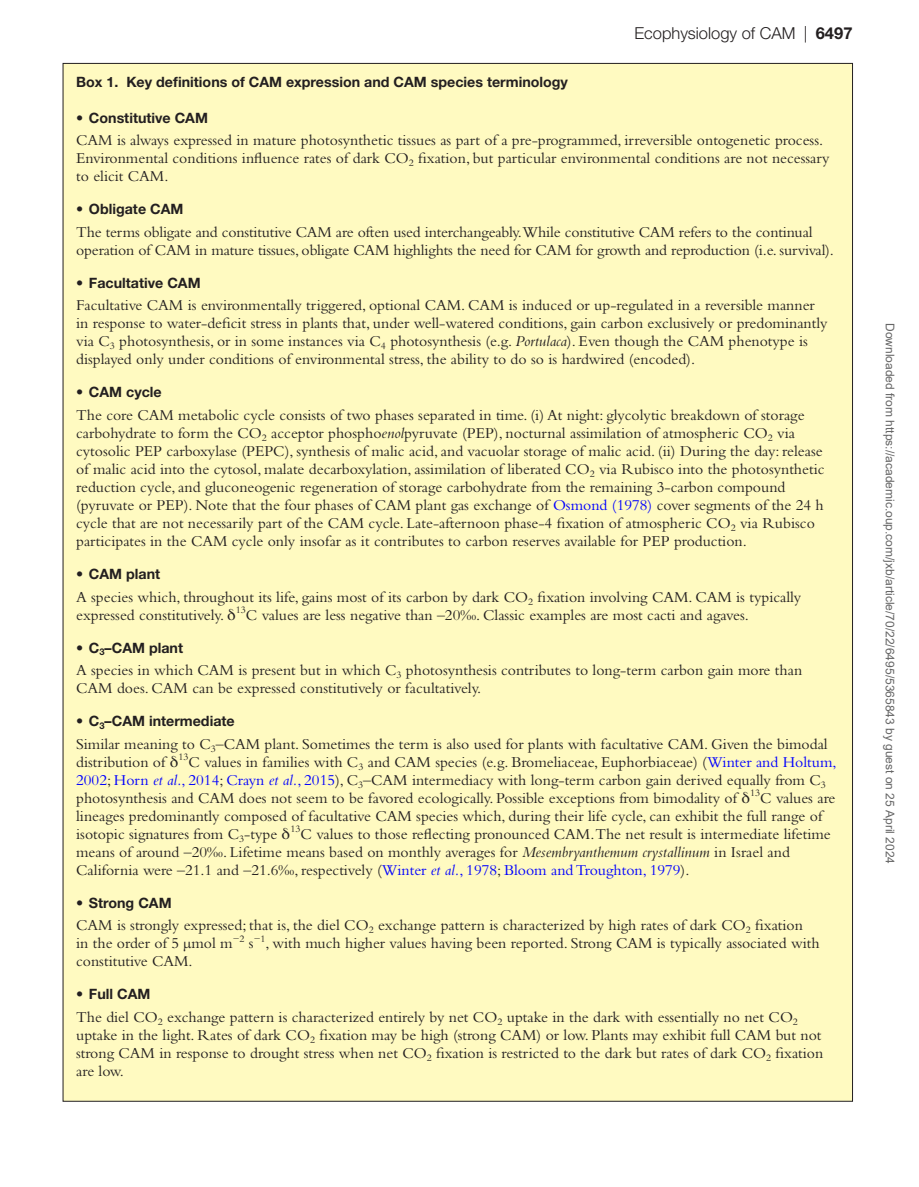
<style>
.page{position:relative;width:919px;height:1187px;background:#fff}
.page>*{position:absolute;margin:0;border:0;box-sizing:border-box;transform-origin:0 0}
.t1{font:300 16.5px "Helvetica Neue LT Std";color:#231f20}
.t2{font:15.75px/18px "Bembo Std";color:#231f20}
.t3{font:700 14.25px "Helvetica Neue LT Std";color:#231f20}
.t4{font:12px "Arial";color:#666}
.s1{font-weight:700}
.s2{font-style:italic}
.s3{color:#00f}
.s4{font-family:"Gandhari Unicode"}
.s5{font-style:italic;color:#00f}
</style>
<div class="page">
<div style="left:63px;top:63px;width:789px;height:1038px;background:#fffac1"></div>
<p class="t1" style="left:634px;top:23px;width:219px">Ecophysiology of CAM | <span class="s1">6497</span></p>
<p class="t3" style="left:76px;top:73px;width:493px">Box 1. Key definitions of CAM expression and CAM species terminology</p>
<p class="t3" style="left:76px;top:109px;width:133px">• Constitutive CAM</p>
<p class="t2" style="left:76px;top:131px;width:755px">CAM is always expressed in mature photosynthetic tissues as part of a pre-programmed, irreversible ontogenetic process.<br>Environmental conditions influence rates of dark CO<sub>2</sub> fixation, but particular environmental conditions are not necessary to elicit CAM.</p>
<p class="t3" style="left:76px;top:200px;width:109px">• Obligate CAM</p>
<p class="t2" style="left:76px;top:222px;width:759px">The terms obligate and constitutive CAM are often used interchangeably.While constitutive CAM refers to the continual operation of CAM in mature tissues, obligate CAM highlights the need for CAM for growth and reproduction (i.e. survival).</p>
<p class="t3" style="left:76px;top:274px;width:126px">• Facultative CAM</p>
<p class="t2" style="left:76px;top:296px;width:752px">Facultative CAM is environmentally triggered, optional CAM. CAM is induced or up-regulated in a reversible manner in response to water-deficit stress in plants that, under well-watered conditions, gain carbon exclusively or predominantly via C<sub>3</sub> photosynthesis, or in some instances via C<sub>4</sub> photosynthesis (e.g. <span class="s2">Portulaca</span>). Even though the CAM phenotype is displayed only under conditions of environmental stress, the ability to do so is hardwired (encoded).</p>
<p class="t3" style="left:76px;top:383px;width:87px">• CAM cycle</p>
<p class="t2" style="left:76px;top:405px;width:749px">The core CAM metabolic cycle consists of two phases separated in time. (i) At night: glycolytic breakdown of storage carbohydrate to form the CO<sub>2</sub> acceptor phospho<span class="s2">enol</span>pyruvate (PEP), nocturnal assimilation of atmospheric CO<sub>2</sub> via cytosolic PEP carboxylase (PEPC), synthesis of malic acid, and vacuolar storage of malic acid. (ii) During the day: release of malic acid into the cytosol, malate decarboxylation, assimilation of liberated CO<sub>2</sub> via Rubisco into the photosynthetic reduction cycle, and gluconeogenic regeneration of storage carbohydrate from the remaining 3-carbon compound (pyruvate or PEP). Note that the four phases of CAM plant gas exchange of <span class="s3">Osmond (1978)</span> cover segments of the 24 h cycle that are not necessarily part of the CAM cycle. Late-afternoon phase-4 fixation of atmospheric CO<sub>2</sub> via Rubisco participates in the CAM cycle only insofar as it contributes to carbon reserves available for PEP production.</p>
<p class="t3" style="left:76px;top:565px;width:85px">• CAM plant</p>
<p class="t2" style="left:76px;top:587px;width:726px">A species which, throughout its life, gains most of its carbon by dark CO<sub>2</sub> fixation involving CAM. CAM is typically expressed constitutively. <span class="s4">δ</span><sup>13</sup>C values are less negative than –20‰. Classic examples are most cacti and agaves.</p>
<p class="t3" style="left:76px;top:638px;width:108px">• C<sub>3</sub>–CAM plant</p>
<p class="t2" style="left:76px;top:660px;width:727px">A species in which CAM is present but in which C<sub>3</sub> photosynthesis contributes to long-term carbon gain more than<br>CAM does. CAM can be expressed constitutively or facultatively.</p>
<p class="t3" style="left:76px;top:712px;width:160px">• C<sub>3</sub>–CAM intermediate</p>
<p class="t2" style="left:76px;top:734px;width:761px">Similar meaning to C<sub>3</sub>–CAM plant. Sometimes the term is also used for plants with facultative CAM. Given the bimodal distribution of <span class="s4">δ</span><sup>13</sup>C values in families with C<sub>3</sub> and CAM species (e.g. Bromeliaceae, Euphorbiaceae) (<span class="s3">Winter and Holtum, 2002</span>; <span class="s3">Horn</span> <span class="s5">et al.</span><span class="s3">, 2014</span>; <span class="s3">Crayn</span> <span class="s5">et al.</span><span class="s3">, 2015</span>), C<sub>3</sub>–CAM intermediacy with long-term carbon gain derived equally from C<sub>3 </sub>photosynthesis and CAM does not seem to be favored ecologically. Possible exceptions from bimodality of <span class="s4">δ</span><sup>13</sup>C values are lineages predominantly composed of facultative CAM species which, during their life cycle, can exhibit the full range of isotopic signatures from C<sub>3</sub>-type <span class="s4">δ</span><sup>13</sup>C values to those reflecting pronounced CAM.The net result is intermediate lifetime means of around –20‰. Lifetime means based on monthly averages for <span class="s2">Mesembryanthemum crystallinum</span> in Israel and California were –21.1 and –21.6‰, respectively (<span class="s3">Winter</span> <span class="s5">et al.</span><span class="s3">, 1978</span>; <span class="s3">Bloom and Troughton, 1979</span>).</p>
<p class="t3" style="left:76px;top:893px;width:97px">• Strong CAM</p>
<p class="t2" style="left:76px;top:915px;width:745px">CAM is strongly expressed; that is, the diel CO<sub>2</sub> exchange pattern is characterized by high rates of dark CO<sub>2</sub> fixation<br>in the order of 5 µmol m<sup>−2</sup> s<sup>−1</sup>, with much higher values having been reported. Strong CAM is typically associated with constitutive CAM.</p>
<p class="t3" style="left:76px;top:985px;width:76px">• Full CAM</p>
<p class="t2" style="left:76px;top:1007px;width:748px">The diel CO<sub>2</sub> exchange pattern is characterized entirely by net CO<sub>2</sub> uptake in the dark with essentially no net CO<sub>2 </sub>uptake in the light. Rates of dark CO<sub>2</sub> fixation may be high (strong CAM) or low. Plants may exhibit full CAM but not strong CAM in response to drought stress when net CO<sub>2</sub> fixation is restricted to the dark but rates of dark CO<sub>2</sub> fixation are low.</p>
<p class="t4" style="left:894px;top:323px;width:542px;rotate:90deg">Downloaded from https://academic.oup.com/jxb/article/70/22/6495/5365843 by guest on 25 April 2024</p>
</div>
